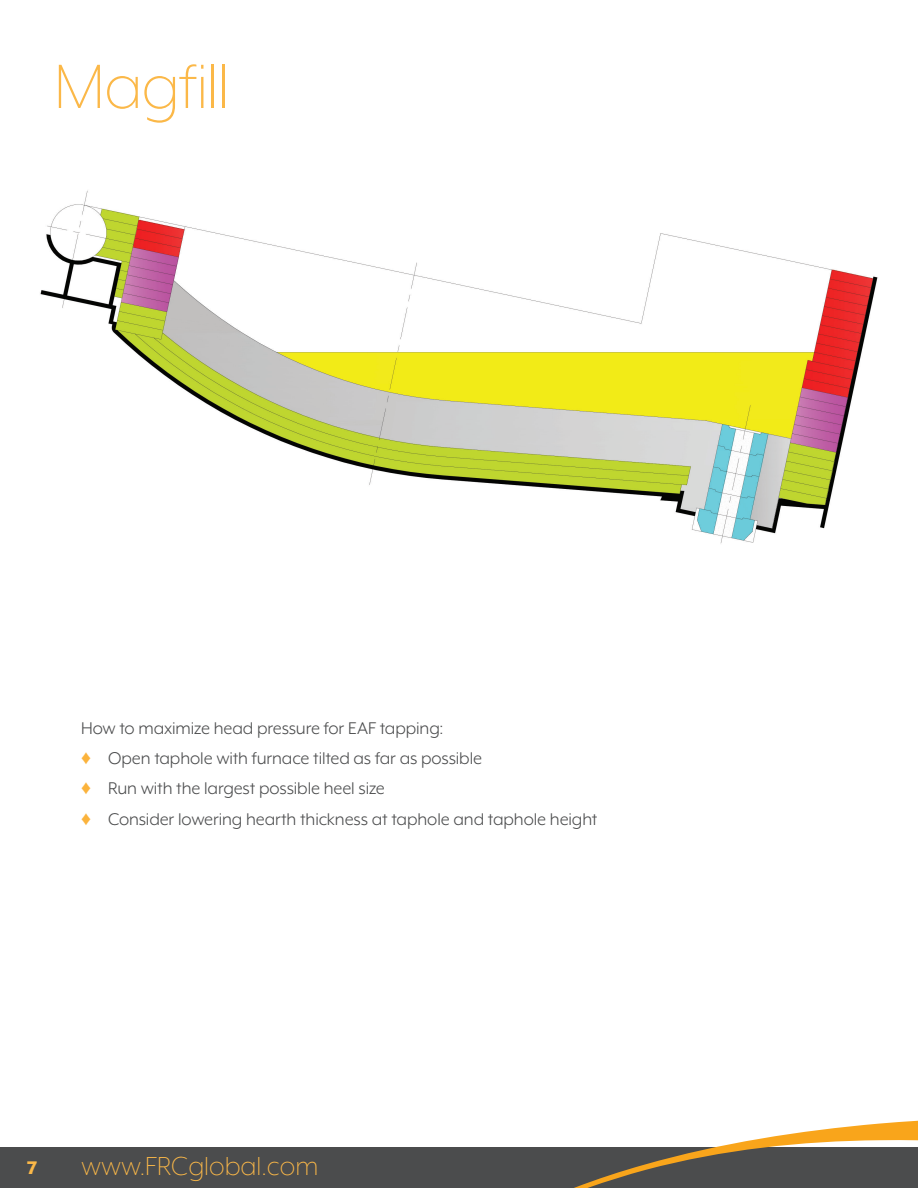
<style>
.page{position:relative;width:918px;height:1188px;background:#fff}
.page>*{position:absolute;margin:0;border:0;box-sizing:border-box;transform-origin:0 0}
.Page_product_header{font:300 72px "Mr Eaves XL Mod OT";letter-spacing:-.01em;color:#fbb848}
.t1{font:300 30px "Mr Eaves XL Mod OT";color:#fbb848}
.Subheading_yellow{font:800 21px "Mr Eaves XL Mod OT";color:#fbb848}
.Body_text_gray{font:19.5px "Mr Eaves XL Mod OT";letter-spacing:-.005em;color:#4b4c4d}
.s1{font-family:"Arial";font-weight:900;color:#fbb33c}
</style>
<div class="page">
<div style="left:0;top:1148px;width:918px;height:40px;background:#4b4c4d"></div>
<img style="left:40px;top:190px;width:838px;height:354px">
<svg style="left:574px;top:1121px;width:344px;height:67px"></svg>
<p class="Page_product_header" style="left:54px;top:50px;width:177px">Magfill</p>
<p class="Body_text_gray" style="left:81px;top:718px;width:364px">How to maximize head pressure for EAF tapping:</p>
<p class="Body_text_gray" style="left:81px;top:749px;width:403px"><span class="s1">♦</span> Open taphole with furnace tilted as far as possible</p>
<p class="Body_text_gray" style="left:81px;top:779px;width:305px"><span class="s1">♦</span> Run with the largest possible heel size</p>
<p class="Body_text_gray" style="left:81px;top:809px;width:518px"><span class="s1">♦</span> Consider lowering hearth thickness at taphole and taphole height</p>
<p class="Subheading_yellow" style="left:27px;top:1158px;width:12px">7</p>
<p class="t1" style="left:81px;top:1150px;width:239px">www.FRCglobal.com</p>
</div>
